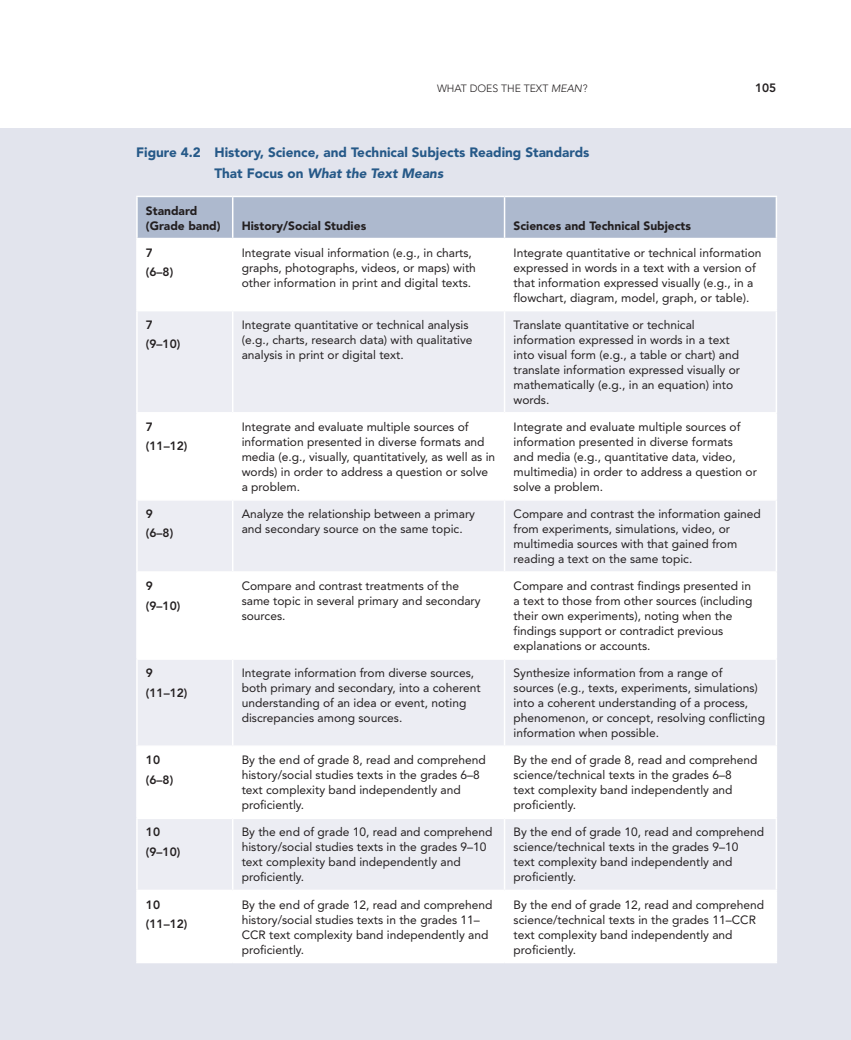
<style>
.page{position:relative;width:851px;height:1040px;background:#fff}
.page>*{position:absolute;margin:0;border:0;box-sizing:border-box;transform-origin:0 0}
.FC{font:900 13.5px/21px "Avenir LT Std";color:#265988}
.FTT{font:12px/15px "Avenir LT Std";color:#231f20}
.FTT-2{font:800 12px "Avenir LT Std";color:#231f20}
.FCH{font:900 12px/15px "Avenir LT Std";color:#231f20}
.t1{font:300 10.5px "Avenir LT Std";color:#231f20}
.s1{font-style:italic}
</style>
<div class="page">
<div style="left:0;top:128px;width:850px;height:912px;background:#e2e4ed"></div>
<div style="left:138px;top:197px;width:637px;height:41px;background:#adb9ce"></div>
<div style="left:138px;top:239px;width:637px;height:722px;background:#fff"></div>
<svg style="left:138px;top:311px;width:637px;height:578px;fill:#ecedf3"></svg>
<hr style="left:136px;top:239px;width:2px;height:71px;background:#fff">
<hr style="left:232px;top:239px;width:1px;height:71px;background:#fff">
<hr style="left:504px;top:239px;width:1px;height:71px;background:#fff">
<hr style="left:775px;top:239px;width:2px;height:71px;background:#fff">
<hr style="left:136px;top:310px;width:97px;height:1px;background:#fff">
<hr style="left:136px;top:311px;width:2px;height:101px;background:#fff">
<hr style="left:233px;top:310px;width:271px;height:1px;background:#fff">
<hr style="left:232px;top:311px;width:1px;height:101px;background:#fff">
<hr style="left:504px;top:310px;width:273px;height:1px;background:#fff">
<hr style="left:504px;top:311px;width:1px;height:101px;background:#fff">
<hr style="left:775px;top:311px;width:2px;height:101px;background:#fff">
<hr style="left:136px;top:412px;width:97px;height:1px;background:#fff">
<hr style="left:136px;top:413px;width:2px;height:86px;background:#fff">
<hr style="left:233px;top:412px;width:271px;height:1px;background:#fff">
<hr style="left:232px;top:413px;width:1px;height:86px;background:#fff">
<hr style="left:504px;top:412px;width:273px;height:1px;background:#fff">
<hr style="left:504px;top:413px;width:1px;height:86px;background:#fff">
<hr style="left:775px;top:413px;width:2px;height:86px;background:#fff">
<hr style="left:136px;top:499px;width:97px;height:1px;background:#fff">
<hr style="left:136px;top:500px;width:2px;height:71px;background:#fff">
<hr style="left:233px;top:499px;width:271px;height:1px;background:#fff">
<hr style="left:232px;top:500px;width:1px;height:71px;background:#fff">
<hr style="left:504px;top:499px;width:273px;height:1px;background:#fff">
<hr style="left:504px;top:500px;width:1px;height:71px;background:#fff">
<hr style="left:775px;top:500px;width:2px;height:71px;background:#fff">
<hr style="left:136px;top:571px;width:97px;height:1px;background:#fff">
<hr style="left:136px;top:572px;width:2px;height:86px;background:#fff">
<hr style="left:233px;top:571px;width:271px;height:1px;background:#fff">
<hr style="left:232px;top:572px;width:1px;height:86px;background:#fff">
<hr style="left:504px;top:571px;width:273px;height:1px;background:#fff">
<hr style="left:504px;top:572px;width:1px;height:86px;background:#fff">
<hr style="left:775px;top:572px;width:2px;height:86px;background:#fff">
<hr style="left:136px;top:658px;width:97px;height:2px;background:#fff">
<hr style="left:136px;top:660px;width:2px;height:85px;background:#fff">
<hr style="left:233px;top:658px;width:271px;height:2px;background:#fff">
<hr style="left:232px;top:660px;width:1px;height:85px;background:#fff">
<hr style="left:504px;top:658px;width:273px;height:2px;background:#fff">
<hr style="left:504px;top:660px;width:1px;height:85px;background:#fff">
<hr style="left:775px;top:660px;width:2px;height:85px;background:#fff">
<hr style="left:136px;top:745px;width:97px;height:2px;background:#fff">
<hr style="left:136px;top:747px;width:2px;height:70px;background:#fff">
<hr style="left:233px;top:745px;width:271px;height:2px;background:#fff">
<hr style="left:232px;top:747px;width:1px;height:70px;background:#fff">
<hr style="left:504px;top:745px;width:273px;height:2px;background:#fff">
<hr style="left:504px;top:747px;width:1px;height:70px;background:#fff">
<hr style="left:775px;top:747px;width:2px;height:70px;background:#fff">
<hr style="left:136px;top:817px;width:97px;height:2px;background:#fff">
<hr style="left:136px;top:819px;width:2px;height:70px;background:#fff">
<hr style="left:233px;top:817px;width:271px;height:2px;background:#fff">
<hr style="left:232px;top:819px;width:1px;height:70px;background:#fff">
<hr style="left:504px;top:817px;width:273px;height:2px;background:#fff">
<hr style="left:504px;top:819px;width:1px;height:70px;background:#fff">
<hr style="left:775px;top:819px;width:2px;height:70px;background:#fff">
<hr style="left:136px;top:889px;width:97px;height:2px;background:#fff">
<hr style="left:136px;top:891px;width:2px;height:70px;background:#fff">
<hr style="left:233px;top:889px;width:271px;height:2px;background:#fff">
<hr style="left:232px;top:891px;width:1px;height:70px;background:#fff">
<hr style="left:504px;top:889px;width:273px;height:2px;background:#fff">
<hr style="left:504px;top:891px;width:1px;height:70px;background:#fff">
<hr style="left:775px;top:891px;width:2px;height:70px;background:#fff">
<hr style="left:136px;top:961px;width:97px;height:2px;background:#fff">
<hr style="left:233px;top:961px;width:271px;height:2px;background:#fff">
<hr style="left:504px;top:961px;width:273px;height:2px;background:#fff">
<hr style="left:233px;top:196px;width:271px;height:1px;background:#fff">
<hr style="left:233px;top:238px;width:271px;height:1px;background:#fff">
<hr style="left:136px;top:196px;width:97px;height:1px;background:#fff">
<hr style="left:136px;top:197px;width:2px;height:41px;background:#fff">
<hr style="left:232px;top:197px;width:1px;height:41px;background:#fff">
<hr style="left:136px;top:238px;width:97px;height:1px;background:#fff">
<hr style="left:504px;top:196px;width:273px;height:1px;background:#fff">
<hr style="left:504px;top:197px;width:1px;height:41px;background:#fff">
<hr style="left:775px;top:197px;width:2px;height:41px;background:#fff">
<hr style="left:504px;top:238px;width:273px;height:1px;background:#fff">
<p class="t1" style="left:437px;top:82px;width:152px">WHAT DOES THE TEXT <span class="s1">MEAN</span>?</p>
<p class="FTT-2" style="left:755px;top:81px;width:23px">105</p>
<p class="FC" style="left:214px;top:141px;width:376px;text-indent:-78px">Figure 4.2 History, Science, and Technical Subjects Reading Standards<br>That Focus on <span class="s1">What the Text Means</span></p>
<p class="FCH" style="left:146px;top:203px;width:76px">Standard (Grade band)</p>
<p class="FCH" style="left:242px;top:218px;width:126px">History/Social Studies</p>
<p class="FCH" style="left:513px;top:218px;width:179px">Sciences and Technical Subjects</p>
<p class="FTT-2" style="left:146px;top:245px;width:9px">7</p>
<p class="FTT-2" style="left:146px;top:265px;width:29px">(6–8)</p>
<p class="FTT" style="left:242px;top:245px;width:236px">Integrate visual information (e.g., in charts, graphs, photographs, videos, or maps) with other information in print and digital texts.</p>
<p class="FTT" style="left:513px;top:245px;width:249px">Integrate quantitative or technical information expressed in words in a text with a version of that information expressed visually (e.g., in a flowchart, diagram, model, graph, or table).</p>
<p class="FTT-2" style="left:146px;top:317px;width:9px">7</p>
<p class="FTT-2" style="left:146px;top:337px;width:36px">(9–10)</p>
<p class="FTT" style="left:242px;top:317px;width:232px">Integrate quantitative or technical analysis (e.g., charts, research data) with qualitative analysis in print or digital text.</p>
<p class="FTT" style="left:513px;top:317px;width:228px">Translate quantitative or technical information expressed in words in a text into visual form (e.g., a table or chart) and translate information expressed visually or mathematically (e.g., in an equation) into words.</p>
<p class="FTT-2" style="left:146px;top:419px;width:9px">7</p>
<p class="FTT-2" style="left:146px;top:439px;width:43px">(11–12)</p>
<p class="FTT" style="left:242px;top:419px;width:255px">Integrate and evaluate multiple sources of information presented in diverse formats and media (e.g., visually, quantitatively, as well as in words) in order to address a question or solve a problem.</p>
<p class="FTT" style="left:513px;top:419px;width:245px">Integrate and evaluate multiple sources of information presented in diverse formats<br>and media (e.g., quantitative data, video, multimedia) in order to address a question or solve a problem.</p>
<p class="FTT-2" style="left:146px;top:506px;width:9px">9</p>
<p class="FTT-2" style="left:146px;top:526px;width:29px">(6–8)</p>
<p class="FTT" style="left:242px;top:506px;width:235px">Analyze the relationship between a primary and secondary source on the same topic.</p>
<p class="FTT" style="left:513px;top:506px;width:249px">Compare and contrast the information gained from experiments, simulations, video, or multimedia sources with that gained from reading a text on the same topic.</p>
<p class="FTT-2" style="left:146px;top:579px;width:9px">9</p>
<p class="FTT-2" style="left:146px;top:598px;width:36px">(9–10)</p>
<p class="FTT" style="left:242px;top:578px;width:240px">Compare and contrast treatments of the same topic in several primary and secondary sources.</p>
<p class="FTT" style="left:513px;top:578px;width:240px">Compare and contrast findings presented in a text to those from other sources (including their own experiments), noting when the findings support or contradict previous explanations or accounts.</p>
<p class="FTT-2" style="left:146px;top:666px;width:9px">9</p>
<p class="FTT-2" style="left:146px;top:685px;width:43px">(11–12)</p>
<p class="FTT" style="left:242px;top:665px;width:240px">Integrate information from diverse sources, both primary and secondary, into a coherent understanding of an idea or event, noting discrepancies among sources.</p>
<p class="FTT" style="left:513px;top:665px;width:253px">Synthesize information from a range of sources (e.g., texts, experiments, simulations) into a coherent understanding of a process, phenomenon, or concept, resolving conflicting information when possible.</p>
<p class="FTT-2" style="left:146px;top:753px;width:16px">10</p>
<p class="FTT-2" style="left:146px;top:772px;width:29px">(6–8)</p>
<p class="FTT" style="left:242px;top:752px;width:245px">By the end of grade 8, read and comprehend history/social studies texts in the grades 6–8 text complexity band independently and proficiently.</p>
<p class="FTT" style="left:513px;top:752px;width:245px">By the end of grade 8, read and comprehend science/technical texts in the grades 6–8<br>text complexity band independently and proficiently.</p>
<p class="FTT-2" style="left:146px;top:825px;width:16px">10</p>
<p class="FTT-2" style="left:146px;top:844px;width:36px">(9–10)</p>
<p class="FTT" style="left:242px;top:824px;width:252px">By the end of grade 10, read and comprehend history/social studies texts in the grades 9–10 text complexity band independently and proficiently.</p>
<p class="FTT" style="left:513px;top:824px;width:252px">By the end of grade 10, read and comprehend science/technical texts in the grades 9–10<br>text complexity band independently and proficiently.</p>
<p class="FTT-2" style="left:146px;top:897px;width:16px">10</p>
<p class="FTT-2" style="left:146px;top:916px;width:43px">(11–12)</p>
<p class="FTT" style="left:242px;top:897px;width:252px">By the end of grade 12, read and comprehend history/social studies texts in the grades 11– CCR text complexity band independently and proficiently.</p>
<p class="FTT" style="left:513px;top:897px;width:252px">By the end of grade 12, read and comprehend science/technical texts in the grades 11–CCR text complexity band independently and proficiently.</p>
</div>
